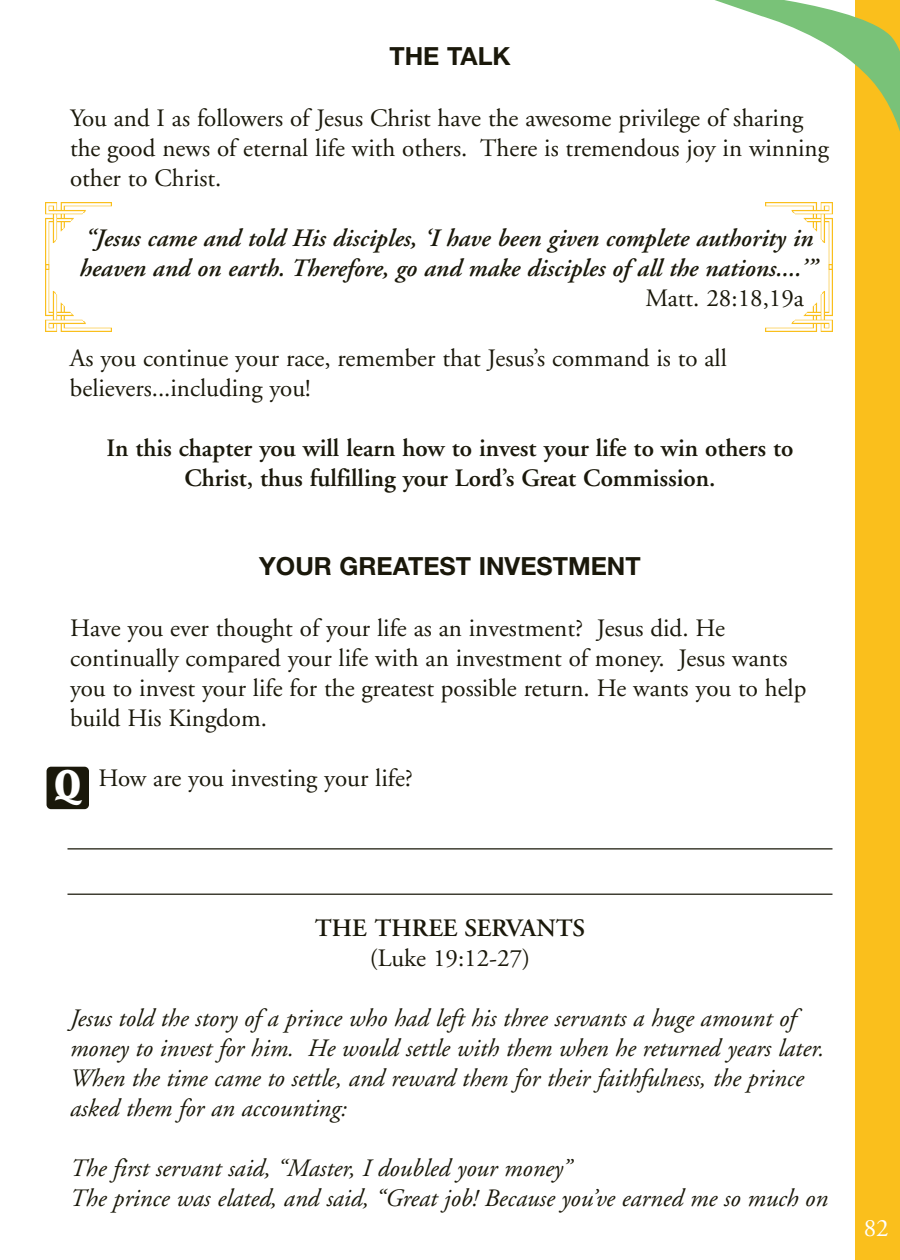
<style>
.page{position:relative;width:900px;height:1260px;background:#fff}
.page>*{position:absolute;margin:0;border:0;box-sizing:border-box;transform-origin:0 0}
.t1{font:800 40px "Seagull BT";color:#fff}
.t2{font:25px/30px "Adobe Garamond";color:#1a180a}
.t3{font:italic 25px/30px "Adobe Garamond";color:#1a180a}
.t4{font:italic 600 25px/30px "Adobe Garamond";color:#1a180a}
.t5{font:600 25px/30px "Adobe Garamond";color:#1a180a;text-align:center}
.t6{font:700 25px "Helvetica Neue";color:#1a180a}
.t7{font:25px "Adobe Garamond";color:#fff}
</style>
<div class="page">
<img style="left:45px;top:202px;width:67px;height:63px">
<img style="left:766px;top:276px;width:66px;height:55px">
<img style="left:45px;top:265px;width:67px;height:66px">
<div style="left:855px;top:0;width:45px;height:1260px;background:#fabf1c"></div>
<svg style="left:715px;top:0;width:185px;height:276px"></svg>
<hr style="left:68px;top:894px;width:764px;height:1px;background:#1a180a">
<div style="left:47px;top:767px;width:42px;height:42px;background:#1a180a;border-radius:4px"></div>
<hr style="left:68px;top:848px;width:764px;height:1px;background:#1a180a">
<p class="t6" style="left:389px;top:47px;width:123px">THE TALK</p>
<p class="t2" style="left:70px;top:105px;width:760px">You and I as followers of Jesus Christ have the awesome privilege of sharing the good news of eternal life with others. There is tremendous joy in winning other to Christ.</p>
<p class="t4" style="left:79px;top:225px;width:739px">“Jesus came and told His disciples, ‘I have been given complete authority in heaven and on earth. Therefore, go and make disciples of all the nations....’”</p>
<p class="t2" style="left:645px;top:285px;width:160px">Matt. 28:18,19a</p>
<p class="t2" style="left:70px;top:345px;width:658px">As you continue your race, remember that Jesus’s command is to all believers...including you!</p>
<p class="t5" style="left:107px;top:435px;width:688px">In this chapter you will learn how to invest your life to win others to<br>Christ, thus fulfilling your Lord’s Great Commission.</p>
<p class="t6" style="left:259px;top:557px;width:383px">YOUR GREATEST INVESTMENT</p>
<p class="t2" style="left:70px;top:615px;width:738px">Have you ever thought of your life as an investment? Jesus did. He continually compared your life with an investment of money. Jesus wants you to invest your life for the greatest possible return. He wants you to help build His Kingdom.</p>
<p class="t2" style="left:98px;top:765px;width:316px">How are you investing your life?</p>
<h1 class="t1" style="left:54px;top:768px;width:29px">Q</h1>
<p class="t5" style="left:315px;top:915px;width:272px">THE THREE SERVANTS</p>
<p class="t2" style="left:370px;top:945px;width:162px">(Luke 19:12-27)</p>
<p class="t3" style="left:70px;top:1005px;width:756px">Jesus told the story of a prince who had left his three servants a huge amount of money to invest for him. He would settle with them when he returned years later.<br>When the time came to settle, and reward them for their faithfulness, the prince asked them for an accounting:</p>
<p class="t3" style="left:70px;top:1155px;width:759px">The first servant said, “Master, I doubled your money”<br>The prince was elated, and said, “Great job! Because you’ve earned me so much on</p>
<p class="t7" style="left:864px;top:1218px;width:26px">82</p>
</div>
